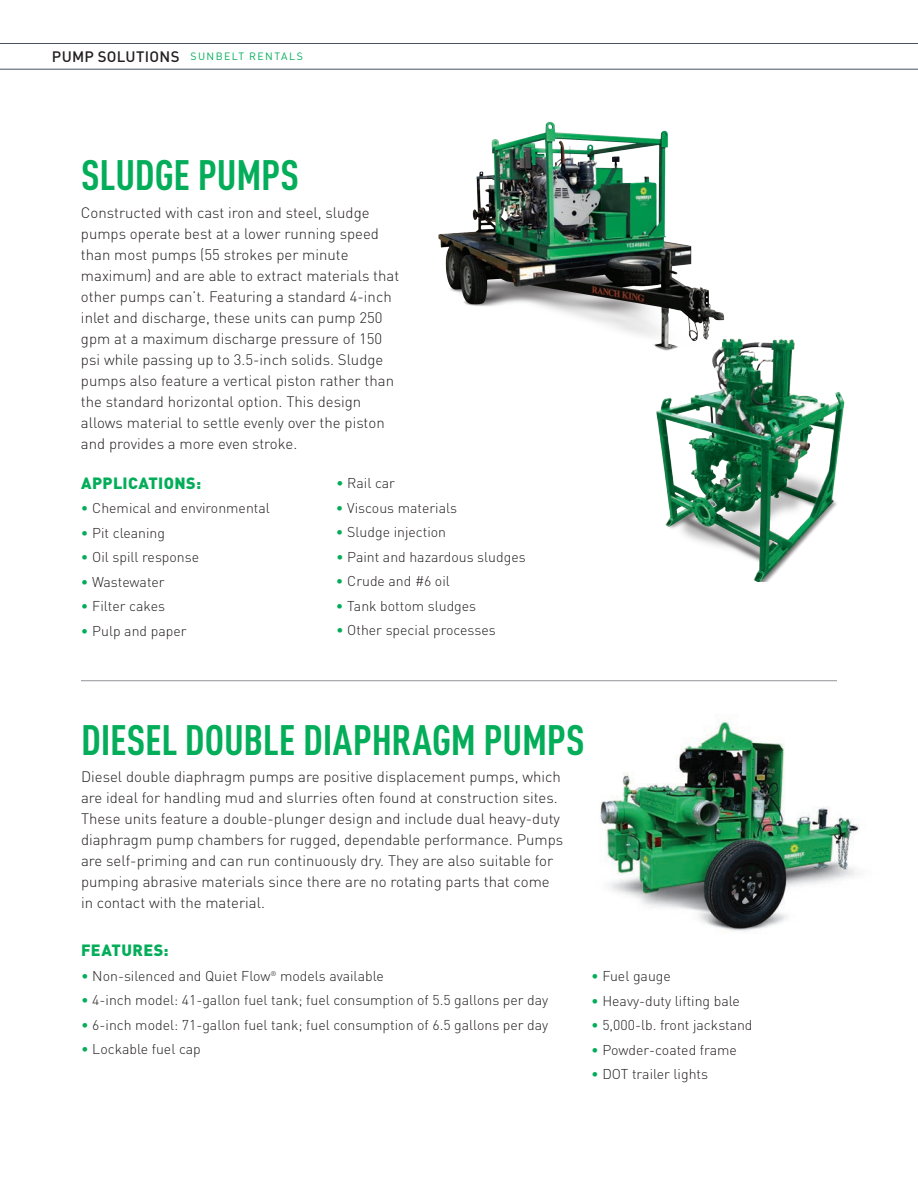
<style>
.page{position:relative;width:918px;height:1188px;background:#fff}
.page>*{position:absolute;margin:0;border:0;box-sizing:border-box;transform-origin:0 0}
.Body_copy{font:700 condensed 42px "DIN Pro";letter-spacing:-.005em;color:#03ad59}
.Bullet_Heads{font:900 16.2px "DIN Pro";letter-spacing:.025em;color:#03ad59}
.Body_copy-2{font:300 15px/21px "DIN Pro";color:#231f20}
.Body_copy_bullets{font:300 14.1px "DIN Pro";color:#231f20}
.t1{font:10.5px "DIN Pro";letter-spacing:.135em;color:#03ad59}
.s1{font-weight:500;font-size:15px;color:#231f20}
.s2{color:#03ad59}
</style>
<div class="page">
<hr style="left:0;top:69px;width:918px;height:1px;background:#48515e">
<hr style="left:0;top:43px;width:918px;height:1px;background:#48515e">
<img style="left:600px;top:716px;width:260px;height:215px">
<hr style="left:81px;top:680px;width:756px;height:1px;background:#939598">
<img style="left:438px;top:121px;width:287px;height:215px">
<img style="left:646px;top:324px;width:199px;height:258px">
<p class="t1" style="left:52px;top:49px;width:253px"><span class="s1">PUMP SOLUTIONS</span> SUNBELT RENTALS</p>
<p class="Body_copy" style="left:81px;top:149px;width:219px">SLUDGE PUMPS</p>
<p class="Body_copy-2" style="left:81px;top:201px;width:320px">Constructed with cast iron and steel, sludge pumps operate best at a lower running speed than most pumps (55 strokes per minute maximum) and are able to extract materials that other pumps can’t. Featuring a standard 4-inch inlet and discharge, these units can pump 250 gpm at a maximum discharge pressure of 150 psi while passing up to 3.5-inch solids. Sludge pumps also feature a vertical piston rather than the standard horizontal option. This design allows material to settle evenly over the piston and provides a more even stroke.</p>
<p class="Bullet_Heads" style="left:81px;top:472px;width:122px">APPLICATIONS:</p>
<p class="Body_copy_bullets" style="left:81px;top:499px;width:190px"><span class="s2">•</span> Chemical and environmental</p>
<p class="Body_copy_bullets" style="left:81px;top:523px;width:86px"><span class="s2">•</span> Pit cleaning</p>
<p class="Body_copy_bullets" style="left:81px;top:548px;width:120px"><span class="s2">•</span> Oil spill response</p>
<p class="Body_copy_bullets" style="left:81px;top:572px;width:85px"><span class="s2">•</span> Wastewater</p>
<p class="Body_copy_bullets" style="left:81px;top:597px;width:86px"><span class="s2">•</span> Filter cakes</p>
<p class="Body_copy_bullets" style="left:81px;top:621px;width:107px"><span class="s2">•</span> Pulp and paper</p>
<p class="Body_copy_bullets" style="left:336px;top:474px;width:61px"><span class="s2">•</span> Rail car</p>
<p class="Body_copy_bullets" style="left:336px;top:498px;width:123px"><span class="s2">•</span> Viscous materials</p>
<p class="Body_copy_bullets" style="left:336px;top:523px;width:112px"><span class="s2">•</span> Sludge injection</p>
<p class="Body_copy_bullets" style="left:336px;top:547px;width:191px"><span class="s2">•</span> Paint and hazardous sludges</p>
<p class="Body_copy_bullets" style="left:336px;top:572px;width:115px"><span class="s2">•</span> Crude and #6 oil</p>
<p class="Body_copy_bullets" style="left:336px;top:596px;width:142px"><span class="s2">•</span> Tank bottom sludges</p>
<p class="Body_copy_bullets" style="left:336px;top:621px;width:161px"><span class="s2">•</span> Other special processes</p>
<p class="Body_copy" style="left:81px;top:714px;width:505px">DIESEL DOUBLE DIAPHRAGM PUMPS</p>
<p class="Body_copy-2" style="left:81px;top:766px;width:484px">Diesel double diaphragm pumps are positive displacement pumps, which are ideal for handling mud and slurries often found at construction sites.<br>These units feature a double-plunger design and include dual heavy-duty diaphragm pump chambers for rugged, dependable performance. Pumps are self-priming and can run continuously dry. They are also suitable for pumping abrasive materials since there are no rotating parts that come in contact with the material.</p>
<p class="Bullet_Heads" style="left:81px;top:940px;width:89px">FEATURES:</p>
<p class="Body_copy_bullets" style="left:81px;top:966px;width:304px"><span class="s2">•</span> Non-silenced and Quiet Flow<sup>®</sup> models available</p>
<p class="Body_copy_bullets" style="left:81px;top:991px;width:469px"><span class="s2">•</span> 4-inch model: 41-gallon fuel tank; fuel consumption of 5.5 gallons per day</p>
<p class="Body_copy_bullets" style="left:81px;top:1015px;width:469px"><span class="s2">•</span> 6-inch model: 71-gallon fuel tank; fuel consumption of 6.5 gallons per day</p>
<p class="Body_copy_bullets" style="left:81px;top:1040px;width:121px"><span class="s2">•</span> Lockable fuel cap</p>
<p class="Body_copy_bullets" style="left:591px;top:967px;width:81px"><span class="s2">•</span> Fuel gauge</p>
<p class="Body_copy_bullets" style="left:591px;top:991px;width:150px"><span class="s2">•</span> Heavy-duty lifting bale</p>
<p class="Body_copy_bullets" style="left:591px;top:1016px;width:163px"><span class="s2">•</span> 5,000-lb. front jackstand</p>
<p class="Body_copy_bullets" style="left:591px;top:1040px;width:147px"><span class="s2">•</span> Powder-coated frame</p>
<p class="Body_copy_bullets" style="left:591px;top:1065px;width:118px"><span class="s2">•</span> DOT trailer lights</p>
</div>
